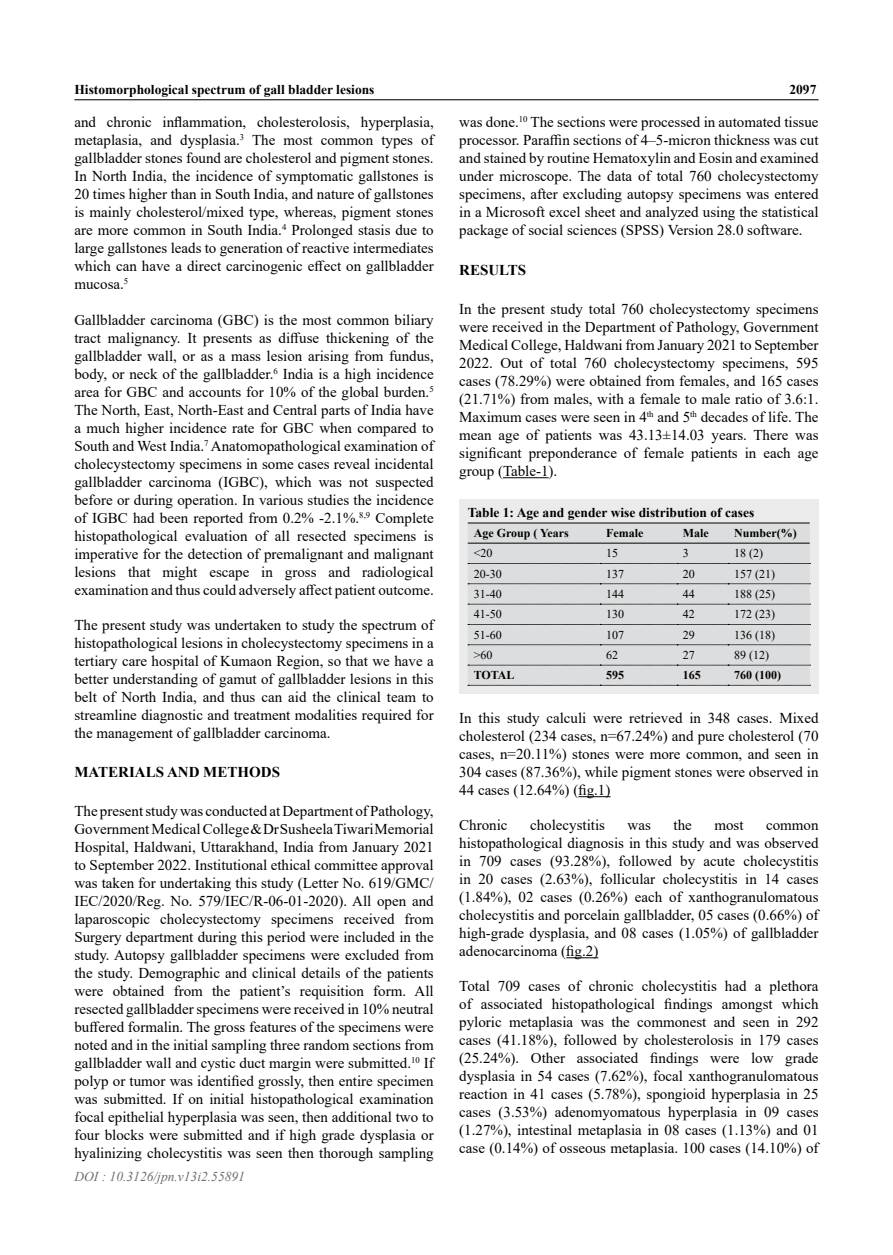
<style>
.page{position:relative;width:893px;height:1255px;background:#fff}
.page>*{position:absolute;margin:0;border:0;box-sizing:border-box;transform-origin:0 0}
.t1{font:15px/18px "Times New Roman";color:#000;text-align:justify}
.t2{font:700 15px "Times New Roman";color:#000}
.t3{font:700 13.5px "Times New Roman";color:#000}
.t4{font:italic 13.5px "Times New Roman";color:#6d6e71}
.t5{font:12px "Times New Roman";color:#000}
.t6{font:700 12px "Times New Roman";color:#000}
</style>
<div class="page">
<hr style="left:74px;top:99px;width:745px;height:1px;background:#000">
<hr style="left:503px;top:477px;width:46px;height:1px;background:#000">
<hr style="left:578px;top:796px;width:32px;height:1px;background:#000">
<hr style="left:566px;top:957px;width:32px;height:1px;background:#000">
<div style="left:459px;top:499px;width:360px;height:195px;background:#ebebec"></div>
<div style="left:468px;top:523px;width:342px;height:162px;background:#dcddde"></div>
<svg style="left:468px;top:563px;width:342px;height:1px"></svg>
<svg style="left:468px;top:583px;width:342px;height:1px"></svg>
<svg style="left:468px;top:604px;width:342px;height:1px"></svg>
<svg style="left:468px;top:624px;width:342px;height:1px"></svg>
<svg style="left:468px;top:644px;width:342px;height:1px"></svg>
<svg style="left:468px;top:665px;width:342px;height:1px"></svg>
<svg style="left:468px;top:685px;width:342px;height:1px"></svg>
<hr style="left:468px;top:522px;width:132px;height:1px;background:#000">
<hr style="left:600px;top:522px;width:77px;height:1px;background:#000">
<hr style="left:677px;top:522px;width:51px;height:1px;background:#000">
<hr style="left:728px;top:522px;width:82px;height:1px;background:#000">
<hr style="left:468px;top:543px;width:132px;height:1px;background:#000">
<hr style="left:600px;top:543px;width:77px;height:1px;background:#000">
<hr style="left:677px;top:543px;width:51px;height:1px;background:#000">
<hr style="left:728px;top:543px;width:82px;height:1px;background:#000">
<p class="t3" style="left:74px;top:80px;width:302px">Histomorphological spectrum of gall bladder lesions</p>
<p class="t1" style="left:74px;top:113px;width:361px">and chronic inflammation, cholesterolosis, hyperplasia, metaplasia, and dysplasia.<sup>3</sup> The most common types of gallbladder stones found are cholesterol and pigment stones.<br>In North India, the incidence of symptomatic gallstones is 20 times higher than in South India, and nature of gallstones is mainly cholesterol/mixed type, whereas, pigment stones are more common in South India.<sup>4</sup> Prolonged stasis due to large gallstones leads to generation of reactive intermediates which can have a direct carcinogenic effect on gallbladder mucosa.<sup>5</sup></p>
<p class="t1" style="left:74px;top:310px;width:361px">Gallbladder carcinoma (GBC) is the most common biliary tract malignancy. It presents as diffuse thickening of the gallbladder wall, or as a mass lesion arising from fundus, body, or neck of the gallbladder.<sup>6</sup> India is a high incidence area for GBC and accounts for 10% of the global burden.<sup>5<br></sup>The North, East, North-East and Central parts of India have a much higher incidence rate for GBC when compared to South and West India.<sup>7</sup> Anatomopathological examination of cholecystectomy specimens in some cases reveal incidental gallbladder carcinoma (IGBC), which was not suspected before or during operation. In various studies the incidence of IGBC had been reported from 0.2% -2.1%.<sup>8,9</sup> Complete histopathological evaluation of all resected specimens is imperative for the detection of premalignant and malignant lesions that might escape in gross and radiological examination and thus could adversely affect patient outcome.</p>
<p class="t1" style="left:74px;top:615px;width:361px">The present study was undertaken to study the spectrum of histopathological lesions in cholecystectomy specimens in a tertiary care hospital of Kumaon Region, so that we have a better understanding of gamut of gallbladder lesions in this belt of North India, and thus can aid the clinical team to streamline diagnostic and treatment modalities required for the management of gallbladder carcinoma.</p>
<p class="t2" style="left:74px;top:761px;width:207px">MATERIALS AND METHODS</p>
<p class="t1" style="left:74px;top:801px;width:361px">The present study was conducted at Department of Pathology, Government Medical College &amp; Dr Susheela Tiwari Memorial Hospital, Haldwani, Uttarakhand, India from January 2021 to September 2022. Institutional ethical committee approval was taken for undertaking this study (Letter No. 619/GMC/ IEC/2020/Reg. No. 579/IEC/R-06-01-2020). All open and laparoscopic cholecystectomy specimens received from Surgery department during this period were included in the study. Autopsy gallbladder specimens were excluded from the study. Demographic and clinical details of the patients were obtained from the patient’s requisition form. All resected gallbladder specimens were received in 10% neutral buffered formalin. The gross features of the specimens were noted and in the initial sampling three random sections from gallbladder wall and cystic duct margin were submitted.<sup>10</sup> If polyp or tumor was identified grossly, then entire specimen was submitted. If on initial histopathological examination focal epithelial hyperplasia was seen, then additional two to four blocks were submitted and if high grade dysplasia or hyalinizing cholecystitis was seen then thorough sampling</p>
<p class="t4" style="left:74px;top:1167px;width:172px">DOI : 10.3126/jpn.v13i2.55891</p>
<p class="t3" style="left:789px;top:80px;width:28px">2097</p>
<p class="t1" style="left:459px;top:113px;width:361px">was done.<sup>10</sup> The sections were processed in automated tissue processor. Paraffin sections of 4–5-micron thickness was cut and stained by routine Hematoxylin and Eosin and examined under microscope. The data of total 760 cholecystectomy specimens, after excluding autopsy specimens was entered in a Microsoft excel sheet and analyzed using the statistical package of social sciences (SPSS) Version 28.0 software.</p>
<p class="t2" style="left:459px;top:259px;width:68px">RESULTS</p>
<p class="t1" style="left:459px;top:299px;width:361px">In the present study total 760 cholecystectomy specimens were received in the Department of Pathology, Government Medical College, Haldwani from January 2021 to September 2022. Out of total 760 cholecystectomy specimens, 595 cases (78.29%) were obtained from females, and 165 cases (21.71%) from males, with a female to male ratio of 3.6:1.<br>Maximum cases were seen in 4<sup>th</sup> and 5<sup>th</sup> decades of life. The mean age of patients was 43.13±14.03 years. There was significant preponderance of female patients in each age group (Table-1).</p>
<p class="t3" style="left:468px;top:502px;width:288px">Table 1: Age and gender wise distribution of cases</p>
<p class="t6" style="left:474px;top:524px;width:96px">Age Group ( Years</p>
<p class="t6" style="left:606px;top:524px;width:39px">Female</p>
<p class="t6" style="left:683px;top:524px;width:27px">Male</p>
<p class="t6" style="left:734px;top:524px;width:64px">Number(%)</p>
<p class="t5" style="left:474px;top:545px;width:20px">&lt;20</p>
<p class="t5" style="left:606px;top:545px;width:13px">15</p>
<p class="t5" style="left:683px;top:545px;width:7px">3</p>
<p class="t5" style="left:734px;top:545px;width:30px">18 (2)</p>
<p class="t5" style="left:474px;top:565px;width:29px">20-30</p>
<p class="t5" style="left:606px;top:565px;width:19px">137</p>
<p class="t5" style="left:683px;top:565px;width:13px">20</p>
<p class="t5" style="left:734px;top:565px;width:42px">157 (21)</p>
<p class="t5" style="left:474px;top:585px;width:29px">31-40</p>
<p class="t5" style="left:606px;top:585px;width:19px">144</p>
<p class="t5" style="left:683px;top:585px;width:13px">44</p>
<p class="t5" style="left:734px;top:585px;width:42px">188 (25)</p>
<p class="t5" style="left:474px;top:606px;width:29px">41-50</p>
<p class="t5" style="left:606px;top:606px;width:19px">130</p>
<p class="t5" style="left:683px;top:606px;width:13px">42</p>
<p class="t5" style="left:734px;top:606px;width:42px">172 (23)</p>
<p class="t5" style="left:474px;top:626px;width:29px">51-60</p>
<p class="t5" style="left:606px;top:626px;width:19px">107</p>
<p class="t5" style="left:683px;top:626px;width:13px">29</p>
<p class="t5" style="left:734px;top:626px;width:42px">136 (18)</p>
<p class="t5" style="left:474px;top:646px;width:20px">&gt;60</p>
<p class="t5" style="left:606px;top:646px;width:13px">62</p>
<p class="t5" style="left:683px;top:646px;width:13px">27</p>
<p class="t5" style="left:734px;top:646px;width:36px">89 (12)</p>
<p class="t6" style="left:474px;top:666px;width:42px">TOTAL</p>
<p class="t6" style="left:606px;top:666px;width:19px">595</p>
<p class="t6" style="left:683px;top:666px;width:19px">165</p>
<p class="t6" style="left:734px;top:666px;width:48px">760 (100)</p>
<p class="t1" style="left:459px;top:708px;width:361px">In this study calculi were retrieved in 348 cases. Mixed cholesterol (234 cases, n=67.24%) and pure cholesterol (70 cases, n=20.11%) stones were more common, and seen in 304 cases (87.36%), while pigment stones were observed in 44 cases (12.64%) (fig.1)</p>
<p class="t1" style="left:459px;top:815px;width:50px">Chronic</p>
<p class="t1" style="left:530px;top:815px;width:76px">cholecystitis</p>
<p class="t1" style="left:628px;top:815px;width:25px">was</p>
<p class="t1" style="left:673px;top:815px;width:20px">the</p>
<p class="t1" style="left:714px;top:815px;width:31px">most</p>
<p class="t1" style="left:459px;top:815px;width:361px;text-indent:307px">common histopathological diagnosis in this study and was observed in 709 cases (93.28%), followed by acute cholecystitis in 20 cases (2.63%), follicular cholecystitis in 14 cases (1.84%), 02 cases (0.26%) each of xanthogranulomatous cholecystitis and porcelain gallbladder, 05 cases (0.66%) of high-grade dysplasia, and 08 cases (1.05%) of gallbladder adenocarcinoma (fig.2)</p>
<p class="t1" style="left:459px;top:976px;width:361px">Total 709 cases of chronic cholecystitis had a plethora of associated histopathological findings amongst which pyloric metaplasia was the commonest and seen in 292 cases (41.18%), followed by cholesterolosis in 179 cases (25.24%). Other associated findings were low grade dysplasia in 54 cases (7.62%), focal xanthogranulomatous reaction in 41 cases (5.78%), spongioid hyperplasia in 25 cases (3.53%) adenomyomatous hyperplasia in 09 cases (1.27%), intestinal metaplasia in 08 cases (1.13%) and 01 case (0.14%) of osseous metaplasia. 100 cases (14.10%) of</p>
</div>
